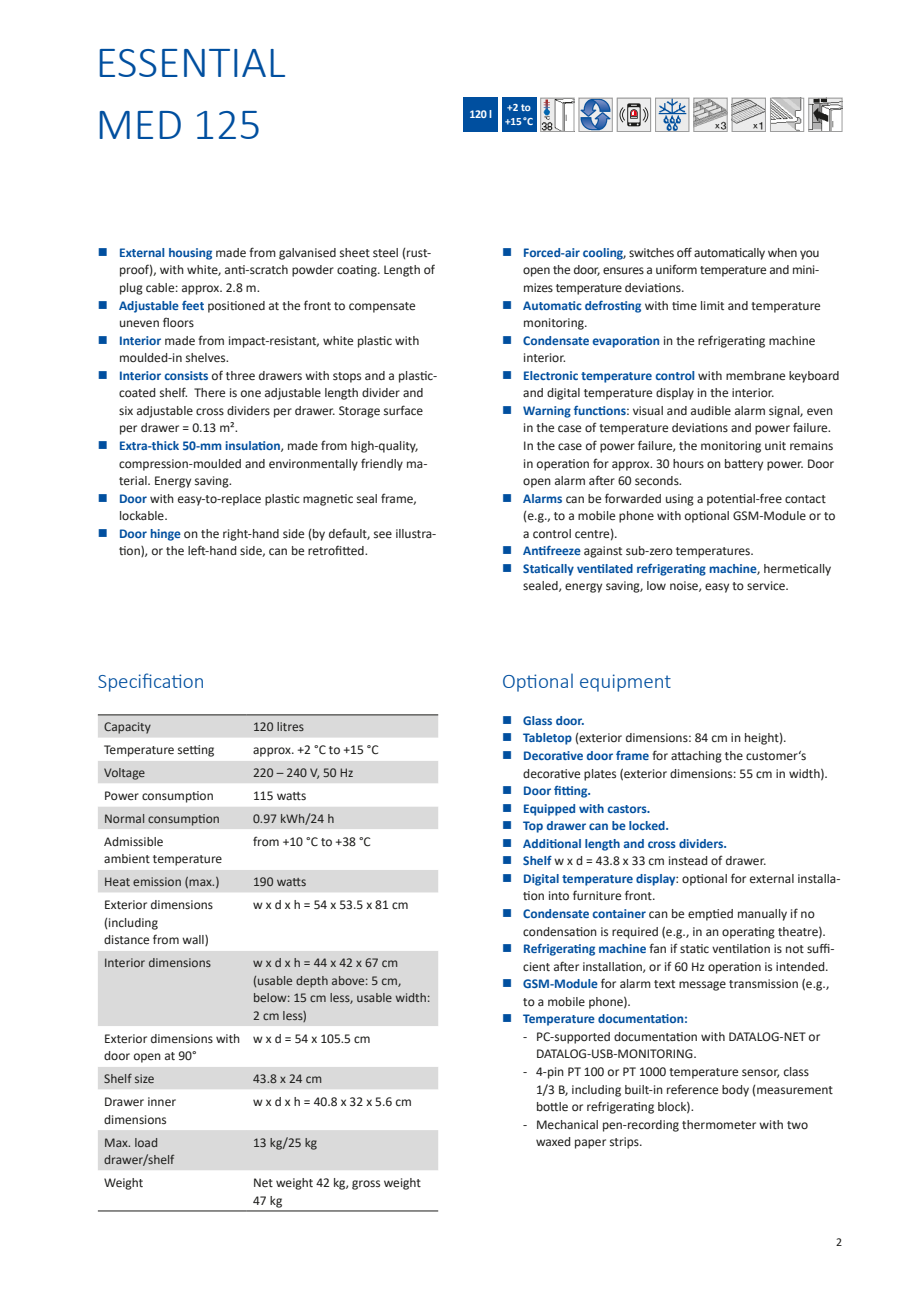
<style>
.page{position:relative;width:919px;height:1289px;background:#fff}
.page>*{position:absolute;margin:0;border:0;box-sizing:border-box;transform-origin:0 0}
.Produktseite_Übersch{font:300 45px "Calibri";color:#004f9f}
.Fließtext_9_pt_-_2_m{font:300 21px "Calibri";color:#004f9f}
.Fließtext_9_pt_Stand{font:13.5px/17.5px "Calibri";color:#1d1d1b}
.t1{font:700 13.5px "Calibri";color:#004f9f}
.t2{font:700 12px "Calibri";color:#fff}
.t3{font:12px "Calibri";color:#1d1d1b}
.t4{font:700 11.25px/13.5px "Calibri";color:#fff}
.s1{font-weight:700;color:#004f9f}
</style>
<div class="page">
<img style="left:580px;top:100px;width:30px;height:30px">
<div style="left:578px;top:98px;width:34px;height:34px;border:1px solid #9d9d9d"></div>
<div style="left:98px;top:715px;width:340px;height:22px;background:#dadada"></div>
<svg style="left:98px;top:737px;width:340px;height:434px"></svg>
<hr style="left:98px;top:714px;width:149px;height:1px;background:#1d1d1b">
<hr style="left:247px;top:714px;width:191px;height:1px;background:#1d1d1b">
<hr style="left:98px;top:1210px;width:149px;height:1px;background:#1d1d1b">
<hr style="left:247px;top:1210px;width:191px;height:1px;background:#1d1d1b">
<div style="left:463px;top:98px;width:34px;height:34px;background:#004f9f"></div>
<div style="left:502px;top:98px;width:34px;height:34px;background:#004f9f"></div>
<img style="left:657px;top:100px;width:30px;height:30px">
<div style="left:655px;top:98px;width:34px;height:34px;border:1px solid #9d9d9d"></div>
<img style="left:695px;top:100px;width:30px;height:30px">
<div style="left:693px;top:98px;width:34px;height:34px;border:1px solid #9d9d9d"></div>
<img style="left:733px;top:100px;width:30px;height:30px">
<div style="left:731px;top:98px;width:34px;height:34px;border:1px solid #9d9d9d"></div>
<img style="left:772px;top:100px;width:30px;height:30px">
<div style="left:770px;top:98px;width:34px;height:34px;border:1px solid #9d9d9d"></div>
<img style="left:810px;top:100px;width:30px;height:30px">
<div style="left:808px;top:98px;width:34px;height:34px;border:1px solid #9d9d9d"></div>
<img style="left:542px;top:100px;width:30px;height:30px">
<div style="left:540px;top:98px;width:34px;height:34px;border:1px solid #9d9d9d"></div>
<div style="left:617px;top:98px;width:34px;height:34px;background:#ededed;border:1px solid #9d9d9d"></div>
<svg style="left:619px;top:103px;width:29px;height:23px"></svg>
<p class="Produktseite_Übersch" style="left:96px;top:34px;width:191px">ESSENTIAL</p>
<p class="Produktseite_Übersch" style="left:96px;top:96px;width:167px">MED 125</p>
<p class="t2" style="left:469px;top:106px;width:24px">120 l</p>
<p class="t4" style="left:505px;top:100px;width:30px">+2 to +15 °C</p>
<p class="Fließtext_9_pt_Stand" style="left:119px;top:243px;width:317px"><span class="s1">External housing</span> made from galvanised sheet steel (rust&shy;proof), with white, anti-scratch powder coating. Length of plug cable: approx. 2.8 m.</p>
<p class="Fließtext_9_pt_Stand" style="left:119px;top:296px;width:298px"><span class="s1">Adjustable feet</span> positioned at the front to compensate uneven floors</p>
<p class="Fließtext_9_pt_Stand" style="left:119px;top:331px;width:302px"><span class="s1">Interior</span> made from impact-resistant, white plastic with moulded-in shelves.</p>
<p class="Fließtext_9_pt_Stand" style="left:119px;top:366px;width:320px"><span class="s1">Interior consists</span> of three drawers with stops and a plastic&shy;coated shelf. There is one adjustable length divider and six adjustable cross dividers per drawer. Storage surface per drawer = 0.13 m².</p>
<p class="Fließtext_9_pt_Stand" style="left:119px;top:436px;width:310px"><span class="s1">Extra-thick 50-mm insulation</span>, made from high-quality, compression-moulded and environmentally friendly ma&shy;terial. Energy saving.</p>
<p class="Fließtext_9_pt_Stand" style="left:119px;top:489px;width:299px"><span class="s1">Door</span> with easy-to-replace plastic magnetic seal frame, lockable.</p>
<p class="Fließtext_9_pt_Stand" style="left:119px;top:524px;width:319px"><span class="s1">Door hinge</span> on the right-hand side (by default, see illustra&shy;tion), or the left-hand side, can be retrofitted.</p>
<p class="Fließtext_9_pt_-_2_m" style="left:98px;top:668px;width:108px">Specification</p>
<p class="Fließtext_9_pt_Stand" style="left:104px;top:717px;width:48px">Capacity</p>
<p class="Fließtext_9_pt_Stand" style="left:253px;top:717px;width:52px">120 litres</p>
<p class="Fließtext_9_pt_Stand" style="left:104px;top:740px;width:112px">Temperature setting</p>
<p class="Fließtext_9_pt_Stand" style="left:253px;top:740px;width:127px">approx. +2 °C to +15 °C</p>
<p class="Fließtext_9_pt_Stand" style="left:104px;top:763px;width:43px">Voltage</p>
<p class="Fließtext_9_pt_Stand" style="left:253px;top:763px;width:102px">220 – 240 V, 50 Hz</p>
<p class="Fließtext_9_pt_Stand" style="left:104px;top:786px;width:111px">Power consumption</p>
<p class="Fließtext_9_pt_Stand" style="left:253px;top:786px;width:55px">115 watts</p>
<p class="Fließtext_9_pt_Stand" style="left:104px;top:809px;width:117px">Normal consumption</p>
<p class="Fließtext_9_pt_Stand" style="left:253px;top:809px;width:83px">0.97 kWh/24 h</p>
<p class="Fließtext_9_pt_Stand" style="left:104px;top:832px;width:61px">Admissible</p>
<p class="Fließtext_9_pt_Stand" style="left:104px;top:849px;width:120px">ambient temperature</p>
<p class="Fließtext_9_pt_Stand" style="left:253px;top:832px;width:119px">from +10 °C to +38 °C</p>
<p class="Fließtext_9_pt_Stand" style="left:104px;top:872px;width:117px">Heat emission (max.)</p>
<p class="Fließtext_9_pt_Stand" style="left:253px;top:872px;width:55px">190 watts</p>
<p class="Fließtext_9_pt_Stand" style="left:104px;top:895px;width:110px">Exterior dimensions (including</p>
<p class="Fließtext_9_pt_Stand" style="left:104px;top:930px;width:106px">distance from wall)</p>
<p class="Fließtext_9_pt_Stand" style="left:253px;top:895px;width:157px">w x d x h = 54 x 53.5 x 81 cm</p>
<p class="Fließtext_9_pt_Stand" style="left:104px;top:953px;width:108px">Interior dimensions</p>
<p class="Fließtext_9_pt_Stand" style="left:253px;top:953px;width:147px">w x d x h = 44 x 42 x 67 cm</p>
<p class="Fließtext_9_pt_Stand" style="left:253px;top:971px;width:150px">(usable depth above: 5 cm,</p>
<p class="Fließtext_9_pt_Stand" style="left:253px;top:988px;width:179px">below: 15 cm less, usable width:<br>2 cm less)</p>
<p class="Fließtext_9_pt_Stand" style="left:104px;top:1029px;width:138px">Exterior dimensions with</p>
<p class="Fließtext_9_pt_Stand" style="left:104px;top:1046px;width:94px">door open at 90°</p>
<p class="Fließtext_9_pt_Stand" style="left:253px;top:1029px;width:119px">w x d = 54 x 105.5 cm</p>
<p class="Fließtext_9_pt_Stand" style="left:104px;top:1069px;width:52px">Shelf size</p>
<p class="Fließtext_9_pt_Stand" style="left:253px;top:1069px;width:71px">43.8 x 24 cm</p>
<p class="Fließtext_9_pt_Stand" style="left:104px;top:1092px;width:73px">Drawer inner dimensions</p>
<p class="Fließtext_9_pt_Stand" style="left:253px;top:1092px;width:160px">w x d x h = 40.8 x 32 x 5.6 cm</p>
<p class="Fließtext_9_pt_Stand" style="left:104px;top:1132px;width:55px">Max. load</p>
<p class="Fließtext_9_pt_Stand" style="left:104px;top:1150px;width:72px">drawer/shelf</p>
<p class="Fließtext_9_pt_Stand" style="left:253px;top:1132px;width:66px">13 kg/25 kg</p>
<p class="Fließtext_9_pt_Stand" style="left:104px;top:1173px;width:41px">Weight</p>
<p class="Fließtext_9_pt_Stand" style="left:253px;top:1173px;width:169px">Net weight 42 kg, gross weight<br>47 kg</p>
<p class="Fließtext_9_pt_Stand" style="left:523px;top:243px;width:298px;text-align:justify"><span class="s1">Forced-air cooling</span>, switches off automatically when you open the door, ensures a uniform temperature and mini&shy;mizes temperature deviations.</p>
<p class="Fließtext_9_pt_Stand" style="left:523px;top:296px;width:299px"><span class="s1">Automatic defrosting</span> with time limit and temperature monitoring.</p>
<p class="Fließtext_9_pt_Stand" style="left:523px;top:331px;width:294px"><span class="s1">Condensate evaporation</span> in the refrigerating machine interior.</p>
<p class="Fließtext_9_pt_Stand" style="left:523px;top:366px;width:318px"><span class="s1">Electronic temperature control</span> with membrane keyboard and digital temperature display in the interior.</p>
<p class="Fließtext_9_pt_Stand" style="left:523px;top:401px;width:312px"><span class="s1">Warning functions</span>: visual and audible alarm signal, even in the case of temperature deviations and power failure.<br>In the case of power failure, the monitoring unit remains in operation for approx. 30 hours on battery power. Door open alarm after 60 seconds.</p>
<p class="Fließtext_9_pt_Stand" style="left:523px;top:489px;width:314px"><span class="s1">Alarms</span> can be forwarded using a potential-free contact (e.g., to a mobile phone with optional GSM-Module or to a control centre).</p>
<p class="Fließtext_9_pt_Stand" style="left:523px;top:541px;width:232px"><span class="s1">Antifreeze</span> against sub-zero temperatures.</p>
<p class="Fließtext_9_pt_Stand" style="left:523px;top:559px;width:309px"><span class="s1">Statically ventilated refrigerating machine</span>, hermetically sealed, energy saving, low noise, easy to service.</p>
<p class="Fließtext_9_pt_-_2_m" style="left:502px;top:668px;width:171px">Optional equipment</p>
<p class="t1" style="left:523px;top:710px;width:63px">Glass door.</p>
<p class="Fließtext_9_pt_Stand" style="left:523px;top:728px;width:265px"><span class="s1">Tabletop</span> (exterior dimensions: 84 cm in height).</p>
<p class="Fließtext_9_pt_Stand" style="left:523px;top:746px;width:306px"><span class="s1">Decorative door frame</span> for attaching the customer‘s decorative plates (exterior dimensions: 55 cm in width).</p>
<p class="t1" style="left:523px;top:781px;width:69px">Door fitting.</p>
<p class="t1" style="left:523px;top:798px;width:129px">Equipped with castors.</p>
<p class="t1" style="left:523px;top:816px;width:147px">Top drawer can be locked.</p>
<p class="t1" style="left:523px;top:833px;width:205px">Additional length and cross dividers.</p>
<p class="Fließtext_9_pt_Stand" style="left:523px;top:851px;width:244px"><span class="s1">Shelf</span> w x d = 43.8 x 33 cm instead of drawer.</p>
<p class="Fließtext_9_pt_Stand" style="left:523px;top:869px;width:318px"><span class="s1">Digital temperature display</span>: optional for external installa&shy;tion into furniture front.</p>
<p class="Fließtext_9_pt_Stand" style="left:523px;top:904px;width:304px"><span class="s1">Condensate container</span> can be emptied manually if no condensation is required (e.g., in an operating theatre).</p>
<p class="Fließtext_9_pt_Stand" style="left:523px;top:939px;width:312px"><span class="s1">Refrigerating machine</span> fan if static ventilation is not suffi&shy;cient after installation, or if 60 Hz operation is intended.</p>
<p class="Fließtext_9_pt_Stand" style="left:523px;top:974px;width:307px"><span class="s1">GSM-Module</span> for alarm text message transmission (e.g., to a mobile phone).</p>
<p class="t1" style="left:523px;top:1009px;width:166px">Temperature documentation:</p>
<p class="Fließtext_9_pt_Stand" style="left:536px;top:1027px;width:286px;text-indent:-13px">- PC-supported documentation with DATALOG-NET or<br>DATALOG-USB-MONITORING.</p>
<p class="Fließtext_9_pt_Stand" style="left:536px;top:1062px;width:298px;text-indent:-13px">- 4-pin PT 100 or PT 1000 temperature sensor, class<br>1/3 B, including built-in reference body (measurement bottle or refrigerating block).</p>
<p class="Fließtext_9_pt_Stand" style="left:536px;top:1115px;width:273px;text-indent:-13px">- Mechanical pen-recording thermometer with two waxed paper strips.</p>
<p class="t3" style="left:836px;top:1234px;width:8px">2</p>
</div>
